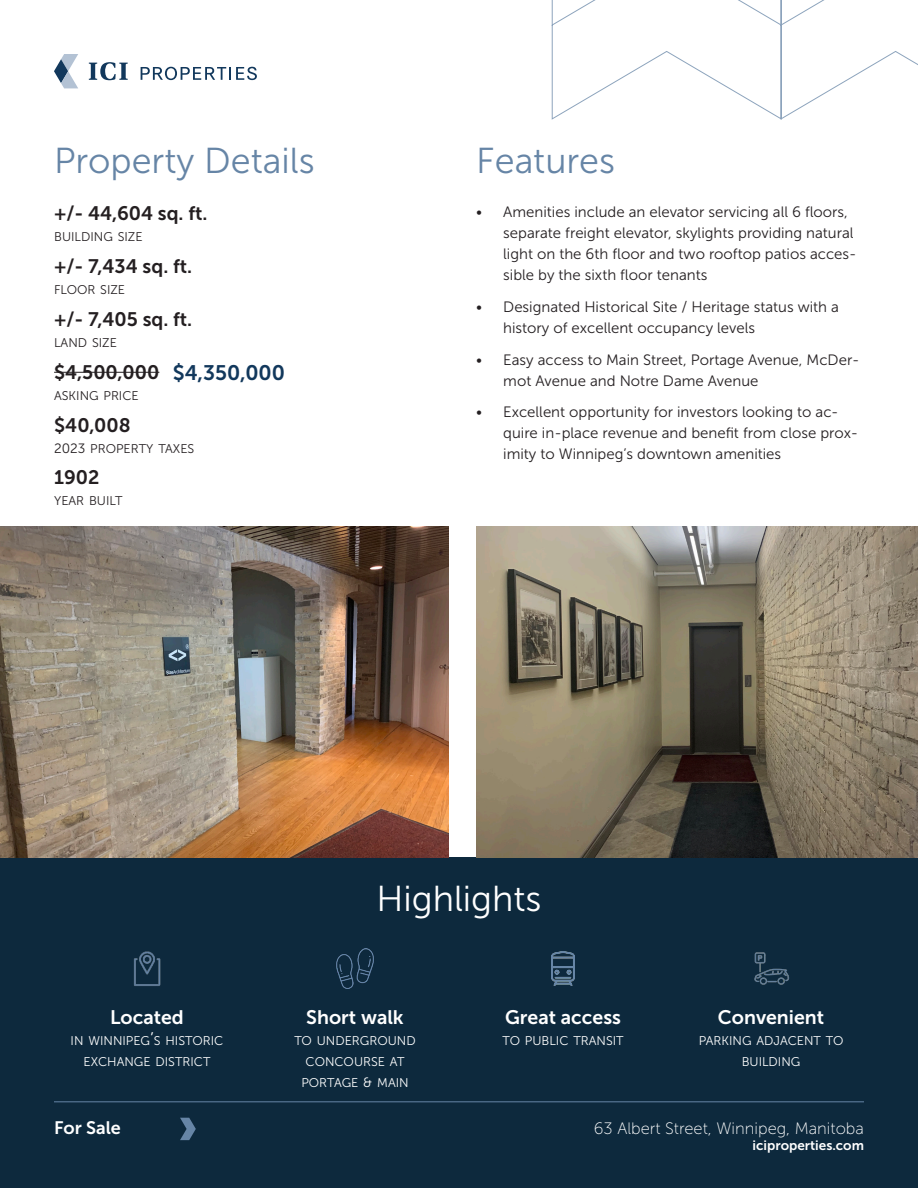
<style>
.page{position:relative;width:918px;height:1188px;background:#fff}
.page>*{position:absolute;margin:0;border:0;box-sizing:border-box;transform-origin:0 0}
.t1{font:36px "Museo Sans 300";color:#6685a6}
.t2{font:36px "Museo Sans 300";color:#fff}
.t3{font:21px "Museo Sans 700";color:#12385c}
.Tag_Caption{font:19.5px "Museo Sans 700";color:#241f21}
.Tag_Caption-2{font:19.5px "Museo Sans 700";color:#fff}
.t4{font:18px "Museo Sans 700";color:#fff}
.t5{font:16.5px "Museo Sans 100";color:#fff}
.t6{font:15px/21px "Museo Sans 300";color:#241f21}
.t7{font:13.5px "Museo Sans 700";color:#fff}
.Tag_Caption-3{font:12.6px/21px "Museo Sans 300";color:#fff;text-align:center}
.Tag_Caption-4{font:12.6px "Museo Sans 300";color:#241f21}
.s1{font-size:13.5px}
.s2{font-size:18px}
</style>
<div class="page">
<div style="left:0;top:857px;width:918px;height:331px;background:#0d293d"></div>
<svg style="left:552px;top:0;width:366px;height:120px"></svg>
<svg style="left:54px;top:54px;width:24px;height:34px"></svg>
<svg style="left:89px;top:62px;width:39px;height:18px"></svg>
<svg style="left:141px;top:67px;width:116px;height:13px"></svg>
<svg style="left:180px;top:1118px;width:16px;height:22px"></svg>
<hr style="left:54px;top:1102px;width:810px;height:1px;background:#6685a6">
<hr style="left:54px;top:372px;width:105px;height:1px;background:#241f21">
<img style="left:0;top:526px;width:448px;height:331px">
<img style="left:476px;top:526px;width:442px;height:331px">
<h2 class="t1" style="left:54px;top:141px;width:262px">Property Details</h2>
<p class="Tag_Caption" style="left:54px;top:203px;width:155px">+/- 44,604 sq. ft.</p>
<p class="Tag_Caption-4" style="left:54px;top:230px;width:90px">BUILDING SIZE</p>
<p class="Tag_Caption" style="left:54px;top:256px;width:140px">+/- 7,434 sq. ft.</p>
<p class="Tag_Caption-4" style="left:54px;top:283px;width:73px">FLOOR SIZE</p>
<p class="Tag_Caption" style="left:54px;top:308px;width:140px">+/- 7,405 sq. ft.</p>
<p class="Tag_Caption-4" style="left:54px;top:336px;width:64px">LAND SIZE</p>
<p class="Tag_Caption" style="left:54px;top:361px;width:107px">$4,500,000</p>
<p class="Tag_Caption-4" style="left:54px;top:389px;width:86px">ASKING PRICE</p>
<p class="Tag_Caption" style="left:54px;top:414px;width:78px">$40,008</p>
<p class="Tag_Caption-4" style="left:54px;top:441px;width:142px"><span class="s1">2023</span> PROPERTY TAXES</p>
<p class="Tag_Caption" style="left:54px;top:467px;width:47px">1902</p>
<p class="Tag_Caption-4" style="left:54px;top:494px;width:70px">YEAR BUILT</p>
<p class="t3" style="left:173px;top:361px;width:114px">$4,350,000</p>
<h2 class="t1" style="left:476px;top:141px;width:140px">Features</h2>
<p class="t6" style="left:503px;top:201px;width:355px;text-indent:-27px">• Amenities include an elevator servicing all 6 floors, separate freight elevator, skylights providing natural light on the 6th floor and two rooftop patios acces&shy;sible by the sixth floor tenants</p>
<p class="t6" style="left:503px;top:296px;width:337px;text-indent:-27px">• Designated Historical Site / Heritage status with a history of excellent occupancy levels</p>
<p class="t6" style="left:503px;top:349px;width:358px;text-indent:-27px">• Easy access to Main Street, Portage Avenue, McDer&shy;mot Avenue and Notre Dame Avenue</p>
<p class="t6" style="left:503px;top:402px;width:357px;text-indent:-27px">• Excellent opportunity for investors looking to ac&shy;quire in-place revenue and benefit from close prox&shy;imity to Winnipeg’s downtown amenities</p>
<h2 class="t2" style="left:376px;top:879px;width:167px">Highlights</h2>
<p class="Tag_Caption-2" style="left:110px;top:1006px;width:75px">Located</p>
<p class="Tag_Caption-3" style="left:71px;top:1030px;width:154px">IN WINNIPEG<span class="s2">’</span>S HISTORIC<br>EXCHANGE DISTRICT</p>
<p class="Tag_Caption-2" style="left:306px;top:1006px;width:99px">Short walk</p>
<p class="Tag_Caption-3" style="left:294px;top:1030px;width:123px">TO UNDERGROUND<br>CONCOURSE AT<br>PORTAGE <span class="s1">&amp;</span> MAIN</p>
<p class="Tag_Caption-2" style="left:505px;top:1006px;width:117px">Great access</p>
<p class="Tag_Caption-3" style="left:502px;top:1030px;width:123px">TO PUBLIC TRANSIT</p>
<p class="Tag_Caption-2" style="left:718px;top:1006px;width:108px">Convenient</p>
<p class="Tag_Caption-3" style="left:699px;top:1030px;width:146px">PARKING ADJACENT TO<br>BUILDING</p>
<p class="t4" style="left:54px;top:1118px;width:68px">For Sale</p>
<p class="t5" style="left:594px;top:1120px;width:272px">63 Albert Street, Winnipeg, Manitoba</p>
<h2 class="t7" style="left:753px;top:1138px;width:113px">iciproperties.com</h2>
</div>
